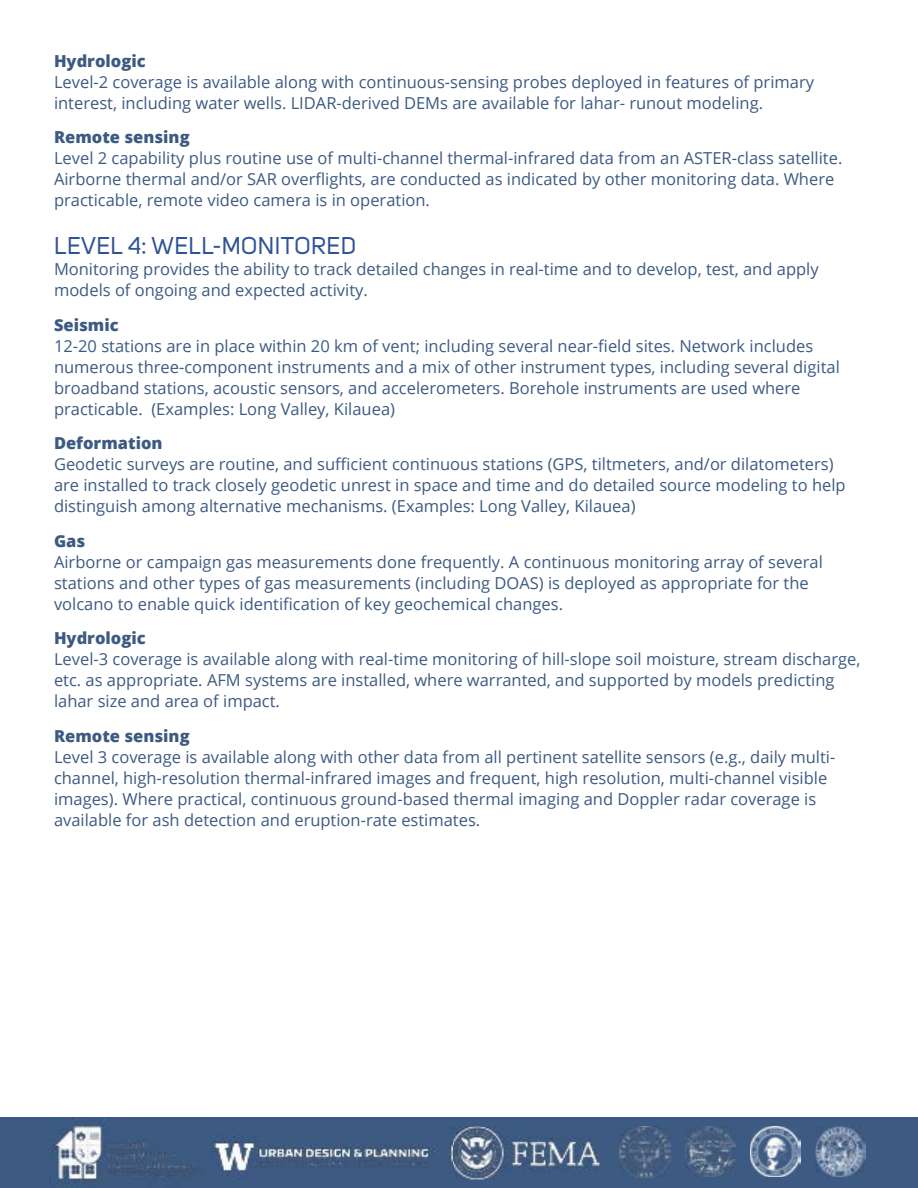
<style>
.page{position:relative;width:918px;height:1188px;background:#fff}
.page>*{position:absolute;margin:0;border:0;box-sizing:border-box;transform-origin:0 0}
.t1{font:24px "Uni Sans";letter-spacing:.02em;color:#2f5496}
.t2{font:16.5px/21px "Open Sans";color:#3d5a82}
.t3{font:800 16.5px "Open Sans";color:#3d5a82}
</style>
<div class="page">
<div style="left:0;top:1118px;width:918px;height:70px;background:#3d5a82"></div>
<img style="left:50px;top:1117px;width:157px;height:71px">
<img style="left:450px;top:1126px;width:149px;height:53px">
<img style="left:815px;top:1126px;width:51px;height:51px">
<img style="left:750px;top:1126px;width:50px;height:51px">
<img style="left:685px;top:1126px;width:50px;height:51px">
<img style="left:212px;top:1135px;width:238px;height:45px">
<img style="left:450px;top:1135px;width:3px;height:44px">
<img style="left:620px;top:1126px;width:50px;height:52px">
<p class="t3" style="left:54px;top:48px;width:93px">Hydrologic</p>
<p class="t2" style="left:54px;top:71px;width:762px">Level-2 coverage is available along with continuous-sensing probes deployed in features of primary interest, including water wells. LIDAR-derived DEMs are available for lahar- runout modeling.</p>
<p class="t3" style="left:54px;top:125px;width:137px">Remote sensing</p>
<p class="t2" style="left:54px;top:147px;width:790px">Level 2 capability plus routine use of multi-channel thermal-infrared data from an ASTER-class satellite.<br>Airborne thermal and/or SAR overflights, are conducted as indicated by other monitoring data. Where practicable, remote video camera is in operation.</p>
<h1 class="t1" style="left:54px;top:232px;width:303px">LEVEL 4: WELL-MONITORED</h1>
<p class="t2" style="left:54px;top:258px;width:766px">Monitoring provides the ability to track detailed changes in real-time and to develop, test, and apply models of ongoing and expected activity.</p>
<p class="t3" style="left:54px;top:312px;width:66px">Seismic</p>
<p class="t2" style="left:54px;top:335px;width:787px">12-20 stations are in place within 20 km of vent; including several near-field sites. Network includes numerous three-component instruments and a mix of other instrument types, including several digital broadband stations, acoustic sensors, and accelerometers. Borehole instruments are used where practicable. (Examples: Long Valley, Kilauea)</p>
<p class="t3" style="left:54px;top:431px;width:110px">Deformation</p>
<p class="t2" style="left:54px;top:453px;width:793px">Geodetic surveys are routine, and sufficient continuous stations (GPS, tiltmeters, and/or dilatometers) are installed to track closely geodetic unrest in space and time and do detailed source modeling to help distinguish among alternative mechanisms. (Examples: Long Valley, Kilauea)</p>
<p class="t3" style="left:54px;top:528px;width:33px">Gas</p>
<p class="t2" style="left:54px;top:551px;width:770px">Airborne or campaign gas measurements done frequently. A continuous monitoring array of several stations and other types of gas measurements (including DOAS) is deployed as appropriate for the volcano to enable quick identification of key geochemical changes.</p>
<p class="t3" style="left:54px;top:626px;width:93px">Hydrologic</p>
<p class="t2" style="left:54px;top:648px;width:808px">Level-3 coverage is available along with real-time monitoring of hill-slope soil moisture, stream discharge, etc. as appropriate. AFM systems are installed, where warranted, and supported by models predicting lahar size and area of impact.</p>
<p class="t3" style="left:54px;top:723px;width:137px">Remote sensing</p>
<p class="t2" style="left:54px;top:746px;width:783px">Level 3 coverage is available along with other data from all pertinent satellite sensors (e.g., daily multi&shy;channel, high-resolution thermal-infrared images and frequent, high resolution, multi-channel visible images). Where practical, continuous ground-based thermal imaging and Doppler radar coverage is available for ash detection and eruption-rate estimates.</p>
</div>
